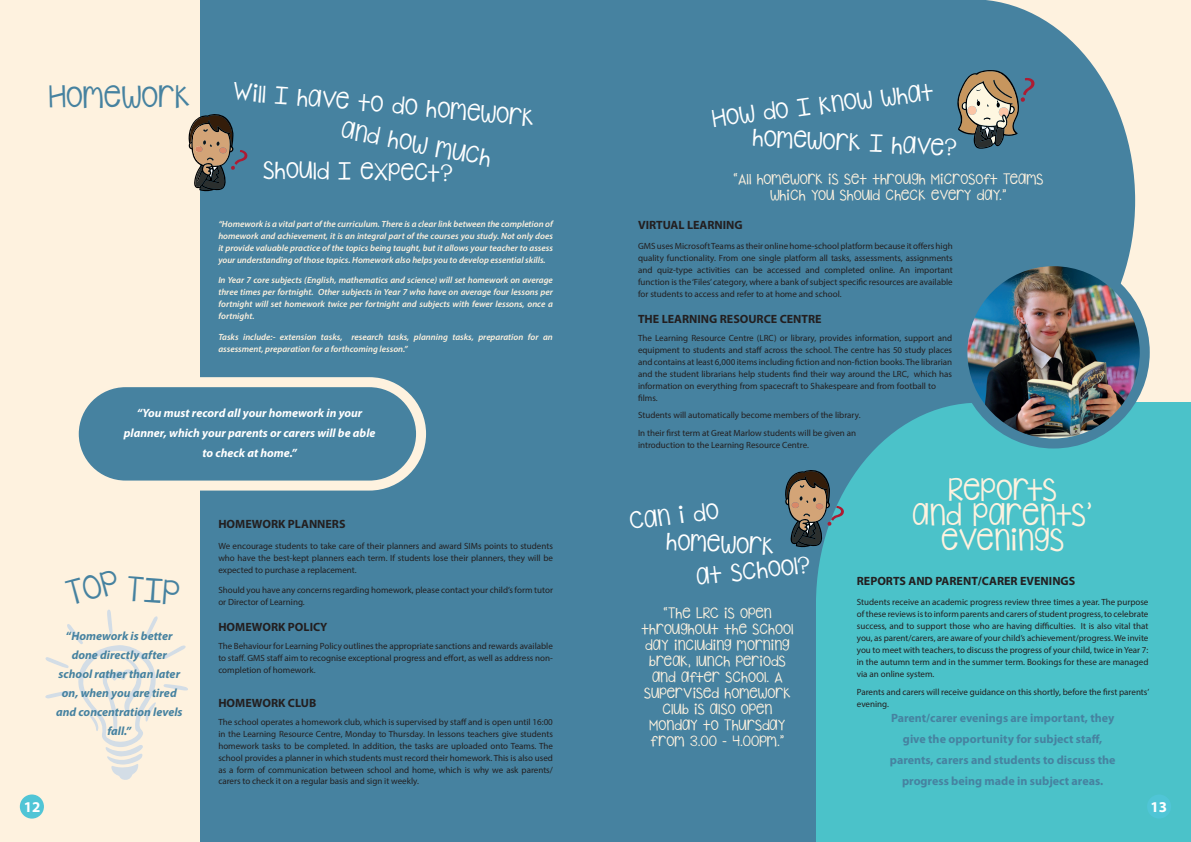
<style>
.page{position:relative;width:1191px;height:842px;background:#fef2df}
.page>*{position:absolute;margin:0;border:0;box-sizing:border-box;transform-origin:0 0}
.t1{font:23px/25px "KG Shakeit Off";color:#fef2df;text-align:center}
.t2{font:23px "KG Shakeit Off";color:#4682a0}
.t3{font:18px "KG Shakeit Off";color:#fff}
.t4{font:700 15px "Myriad Pro";color:#fff}
.t5{font:700 12px/21px "Myriad Pro";color:#4682a0;text-align:center}
.t6{font:700 12px "Myriad Pro";color:#231f20}
.t7{font:italic 700 12px/19px "Myriad Pro";color:#4682a0;text-align:center}
.t8{font:italic 700 12px/20px "Myriad Pro";color:#fff;text-align:center}
.t9{font:11px/16px "KG Shakeit Off";color:#fef2df;text-align:center}
.t10{font:9px/12px "Myriad Pro";color:#231f20;text-align:justify}
.t11{font:italic 600 9px/12px "Myriad Pro";color:#fef2df;text-align:justify}
.s1{font-style:normal}
</style>
<div class="page">
<div style="left:201px;top:0;width:771px;height:842px;background:#4682a0"></div>
<svg style="left:972px;top:0;width:163px;height:261px;fill:#4682a0"></svg>
<svg style="left:816px;top:404px;width:163px;height:438px;background:#4abcc5"></svg>
<div style="left:979px;top:403px;width:212px;height:439px;background:#4bc2c9"></div>
<img style="left:962px;top:261px;width:181px;height:182px">
<div style="left:957px;top:256px;width:192px;height:192px;border:10px solid #4682a0;border-radius:50%"></div>
<div style="left:74px;top:382px;width:347px;height:104px;background:#4682a0;border-radius:52px"></div>
<div style="left:69px;top:377px;width:357px;height:114px;border:10px solid #fef2df;border-radius:52px"></div>
<svg style="left:957px;top:70px;width:78px;height:79px"></svg>
<svg style="left:189px;top:113px;width:59px;height:79px"></svg>
<svg style="left:785px;top:469px;width:59px;height:78px"></svg>
<div style="left:1147px;top:794px;width:24px;height:24px;background:#50c5d6;border-radius:50%"></div>
<div style="left:20px;top:794px;width:24px;height:24px;background:#50c5d6;border-radius:50%"></div>
<svg style="left:45px;top:609px;width:143px;height:171px"></svg>
<h1 class="t2" style="left:48px;top:78px;width:143px">HOMEWORK</h1>
<h2 class="t3" style="left:234px;top:77px;width:304px;rotate:5deg">WILL I HAVE TO DO HOMEWORK</h2>
<h2 class="t3" style="left:710px;top:104px;width:225px;rotate:-7deg">HOW DO I KNOW WHAT</h2>
<h2 class="t3" style="left:753px;top:122px;width:206px;rotate:3deg">HOMEWORK I HAVE?</h2>
<h2 class="t3" style="left:344px;top:115px;width:154px;rotate:11deg">AND HOW MUCH</h2>
<h2 class="t3" style="left:263px;top:155px;width:191px;rotate:1deg">SHOULD I EXPECT?</h2>
<p class="t9" style="left:733px;top:170px;width:312px">“ALL HOMEWORK IS SET THROUGH MICROSOFT TEAMS<br>WHICH YOU SHOULD CHECK EVERY DAY.”</p>
<p class="t11" style="left:218px;top:217px;width:336px">“Homework is a vital part of the curriculum. There is a clear link between the completion of homework and achievement, it is an integral part of the courses you study. Not only does it provide valuable practice of the topics being taught, but it allows your teacher to assess your understanding of those topics. Homework also helps you to develop essential skills.</p>
<p class="t11" style="left:218px;top:274px;width:336px">In Year 7 core subjects (English, mathematics and science) will set homework on average three times per fortnight. Other subjects in Year 7 who have on average four lessons per fortnight will set homework twice per fortnight and subjects with fewer lessons, once a fortnight.</p>
<p class="t11" style="left:218px;top:330px;width:336px">Tasks include:- extension tasks, research tasks, planning tasks, preparation for an assessment, preparation for a forthcoming lesson.”</p>
<h3 class="t8" style="left:124px;top:403px;width:253px">“You must record all your homework in your planner, which your parents or carers will be able to check at home.”</h3>
<h3 class="t7" style="left:56px;top:626px;width:128px"><span class="s1">“</span>Homework is better done directly after school rather than later on, when you are tired and concentration levels fall.”</h3>
<h3 class="t6" style="left:218px;top:516px;width:129px">HOMEWORK PLANNERS</h3>
<p class="t10" style="left:218px;top:539px;width:336px">We encourage students to take care of their planners and award SIMs points to students who have the best-kept planners each term. If students lose their planners, they will be expected to purchase a replacement.</p>
<p class="t10" style="left:218px;top:584px;width:336px">Should you have any concerns regarding homework, please contact your child’s form tutor or Director of Learning.</p>
<h3 class="t6" style="left:218px;top:619px;width:111px">HOMEWORK POLICY</h3>
<p class="t10" style="left:218px;top:639px;width:336px">The Behaviour for Learning Policy outlines the appropriate sanctions and rewards available to staff. GMS staff aim to recognise exceptional progress and effort, as well as address non&shy;completion of homework.</p>
<h3 class="t6" style="left:218px;top:695px;width:99px">HOMEWORK CLUB</h3>
<p class="t10" style="left:218px;top:715px;width:336px">The school operates a homework club, which is supervised by staff and is open until 16:00 in the Learning Resource Centre, Monday to Thursday. In lessons teachers give students homework tasks to be completed. In addition, the tasks are uploaded onto Teams. The school provides a planner in which students must record their homework. This is also used as a form of communication between school and home, which is why we ask parents/ carers to check it on a regular basis and sign it weekly.</p>
<h3 class="t6" style="left:638px;top:217px;width:106px">VIRTUAL LEARNING</h3>
<p class="t10" style="left:638px;top:240px;width:316px">GMS uses Microsoft Teams as their online home-school platform because it offers high quality functionality. From one single platform all tasks, assessments, assignments and quiz-type activities can be accessed and completed online. An important function is the ‘Files’ category, where a bank of subject specific resources are available for students to access and refer to at home and school.</p>
<h3 class="t6" style="left:638px;top:311px;width:185px">THE LEARNING RESOURCE CENTRE</h3>
<p class="t10" style="left:638px;top:332px;width:316px;text-align:left">The Learning Resource Centre (LRC) or library, provides information, support and equipment to students and staff across the school. The centre has 50 study places and contains at least 6,000 items including fiction and non-fiction books. The librarian and the student librarians help students find their way around the LRC, which has information on everything from spacecraft to Shakespeare and from football to films.</p>
<p class="t10" style="left:638px;top:406px;width:224px;line-height:17.7px">Students will automatically become members of the library.<br>In their first term at Great Marlow students will be given an</p>
<p class="t10" style="left:638px;top:439px;width:172px">introduction to the Learning Resource Centre.</p>
<h1 class="t1" style="left:912px;top:477px;width:182px">REPORTS<br>AND PARENTS’<br>EVENINGS</h1>
<h3 class="t6" style="left:857px;top:573px;width:220px">REPORTS AND PARENT/CARER EVENINGS</h3>
<p class="t10" style="left:857px;top:596px;width:293px">Students receive an academic progress review three times a year. The purpose of these reviews is to inform parents and carers of student progress, to celebrate success, and to support those who are having difficulties. It is also vital that you, as parent/carers, are aware of your child’s achievement/progress. We invite you to meet with teachers, to discuss the progress of your child, twice in Year 7: in the autumn term and in the summer term. Bookings for these are managed via an online system.</p>
<p class="t10" style="left:857px;top:686px;width:294px">Parents and carers will receive guidance on this shortly, before the first parents’ evening.</p>
<h3 class="t5" style="left:890px;top:707px;width:227px">Parent/carer evenings are important, they give the opportunity for subject staff, parents, carers and students to discuss the progress being made in subject areas.</h3>
<h2 class="t3" style="left:628px;top:507px;width:91px;rotate:-7deg">CAN I DO</h2>
<h2 class="t3" style="left:667px;top:526px;width:110px;rotate:3deg">HOMEWORK</h2>
<h2 class="t3" style="left:694px;top:562px;width:116px;rotate:-6deg">AT SCHOOL?</h2>
<p class="t9" style="left:641px;top:604px;width:154px">“THE LRC IS OPEN<br>THROUGHOUT THE SCHOOL<br>DAY INCLUDING MORNING<br>BREAK, LUNCH PERIODS<br>AND AFTER SCHOOL. A<br>SUPERVISED HOMEWORK<br>CLUB IS ALSO OPEN<br>MONDAY TO THURSDAY<br>FROM 3.00 - 4.00PM.”</p>
<h3 class="t4" style="left:24px;top:797px;width:18px">12</h3>
<h3 class="t4" style="left:1150px;top:797px;width:18px">13</h3>
</div>
